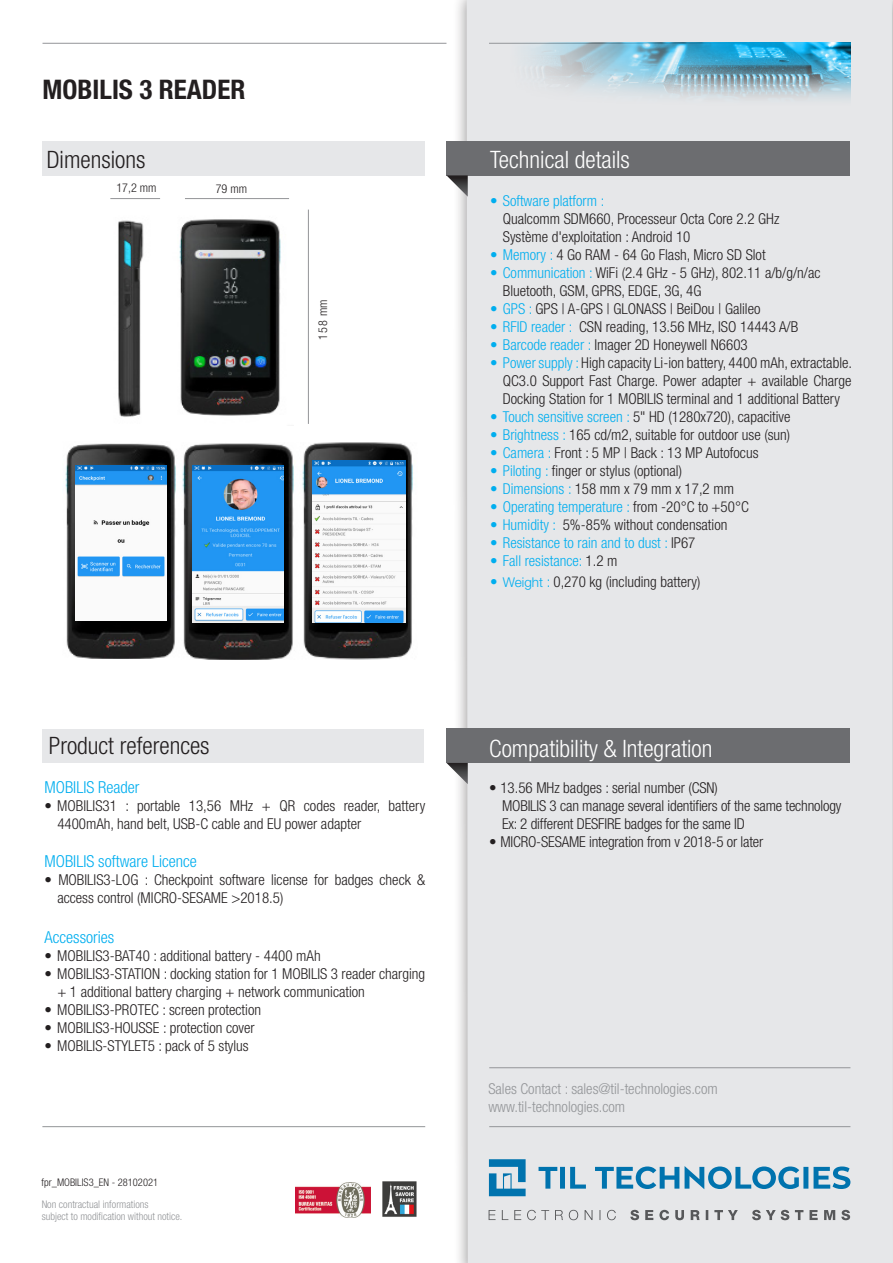
<style>
.page{position:relative;width:893px;height:1263px;background:#fff}
.page>*{position:absolute;margin:0;border:0;box-sizing:border-box;transform-origin:0 0}
.t1{font:700 condensed 27px "Helvetica Neue";color:#231f20}
.t2{font:300 condensed 24px "Helvetica Neue";color:#fff}
.t3{font:300 condensed 24px "Helvetica Neue";color:#231f20}
.t4{font:300 condensed 16.5px "Helvetica Neue";color:#00aeef}
.t5{font:300 condensed 15px/18px "Helvetica Neue";color:#231f20}
.t6{font:300 condensed 15px "Helvetica Neue";color:#00aeef}
.t7{font:300 condensed 15px "Helvetica Neue";color:#939598}
.t8{font:300 condensed 12.15px "Helvetica Neue";color:#231f20}
.t9{font:300 condensed 10.5px "Helvetica Neue";color:#939598}
.t10{font:300 condensed 10.5px "Helvetica Neue";color:#231f20}
.s1{color:#00aeef}
.s2{color:#231f20}
.s3{font-stretch:normal;font-size:13.5px;color:#00aeef}
</style>
<div class="page">
<div style="left:43px;top:141px;width:382px;height:34px;background:#e6e7e9"></div>
<div style="left:453px;top:0;width:440px;height:1263px;background:#231f20;opacity:.5"></div>
<div style="left:467px;top:0;width:426px;height:1263px;background:#e6e7e9"></div>
<hr style="left:43px;top:43px;width:403px;height:1px;background:#939598">
<hr style="left:489px;top:1067px;width:361px;height:1px;background:#939598">
<img style="left:489px;top:43px;width:361px;height:63px">
<hr style="left:42px;top:1126px;width:383px;height:1px;background:#939598">
<hr style="left:489px;top:1126px;width:361px;height:1px;background:#939598">
<div style="left:446px;top:141px;width:404px;height:34px;background:#6c6d70"></div>
<svg style="left:446px;top:175px;width:22px;height:22px"></svg>
<svg style="left:489px;top:1159px;width:361px;height:37px;background:#a2c5d7"></svg>
<svg style="left:489px;top:1210px;width:361px;height:10px;background:#bebfc1"></svg>
<img style="left:382px;top:1181px;width:35px;height:36px">
<img style="left:295px;top:1182px;width:76px;height:36px">
<div style="left:446px;top:729px;width:404px;height:34px;background:#6c6d70"></div>
<svg style="left:446px;top:763px;width:22px;height:21px"></svg>
<div style="left:42px;top:729px;width:382px;height:33px;background:#e6e7e9"></div>
<img style="left:118px;top:219px;width:163px;height:198px">
<hr style="left:185px;top:198px;width:104px;height:1px;background:#939598">
<hr style="left:308px;top:210px;width:1px;height:214px;background:#939598">
<hr style="left:110px;top:198px;width:50px;height:1px;background:#939598">
<img style="left:65px;top:442px;width:348px;height:217px">
<img style="left:76px;top:465px;width:91px;height:156px">
<img style="left:192px;top:465px;width:92px;height:157px">
<img style="left:312px;top:460px;width:93px;height:162px">
<p class="t1" style="left:43px;top:73px;width:204px">MOBILIS 3 READER</p>
<p class="t3" style="left:47px;top:146px;width:100px">Dimensions</p>
<p class="t8" style="left:116px;top:181px;width:41px">17,2 mm</p>
<p class="t8" style="left:216px;top:182px;width:33px">79 mm</p>
<p class="t8" style="left:316px;top:340px;width:42px;rotate:-90deg">158 mm</p>
<p class="t3" style="left:49px;top:731px;width:162px">Product references</p>
<p class="t4" style="left:45px;top:778px;width:96px">MOBILIS Reader</p>
<p class="t5" style="left:57px;top:797px;width:369px;text-indent:-13px">• MOBILIS31 : portable 13,56 MHz + QR codes reader, battery<br>4400mAh, hand belt, USB-C cable and EU power adapter</p>
<p class="t4" style="left:45px;top:852px;width:154px">MOBILIS software Licence</p>
<p class="t5" style="left:57px;top:870px;width:369px;text-indent:-13px">• MOBILIS3-LOG : Checkpoint software license for badges check &amp; access control (MICRO-SESAME &gt;2018.5)</p>
<p class="t4" style="left:45px;top:927px;width:71px">Accessories</p>
<p class="t5" style="left:45px;top:946px;width:278px">• MOBILIS3-BAT40 : additional battery - 4400 mAh</p>
<p class="t5" style="left:57px;top:964px;width:369px;text-indent:-13px">• MOBILIS3-STATION : docking station for 1 MOBILIS 3 reader charging + 1 additional battery charging + network communication</p>
<p class="t5" style="left:45px;top:1000px;width:218px">• MOBILIS3-PROTEC : screen protection</p>
<p class="t5" style="left:45px;top:1018px;width:212px">• MOBILIS3-HOUSSE : protection cover</p>
<p class="t5" style="left:45px;top:1036px;width:206px">• MOBILIS-STYLET5 : pack of 5 stylus</p>
<p class="t10" style="left:42px;top:1176px;width:118px">fpr_MOBILIS3_EN - 28102021</p>
<p class="t9" style="left:42px;top:1198px;width:108px">Non contractual informations</p>
<p class="t9" style="left:42px;top:1211px;width:142px">subject to modification without notice.</p>
<p class="t2" style="left:490px;top:146px;width:141px">Technical details</p>
<p class="t6" style="left:490px;top:192px;width:116px">• Software platform :</p>
<p class="t5" style="left:503px;top:209px;width:278px">Qualcomm SDM660, Processeur Octa Core 2.2 GHz</p>
<p class="t5" style="left:503px;top:227px;width:189px">Système d'exploitation : Android 10</p>
<p class="t5" style="left:490px;top:245px;width:277px"><span class="s1">• Memory :</span> 4 Go RAM - 64 Go Flash, Micro SD Slot</p>
<p class="t5" style="left:490px;top:263px;width:332px"><span class="s1">• Communication :</span> WiFi (2.4 GHz - 5 GHz), 802.11 a/b/g/n/ac</p>
<p class="t5" style="left:503px;top:281px;width:200px">Bluetooth, GSM, GPRS, EDGE, 3G, 4G</p>
<p class="t5" style="left:490px;top:299px;width:272px"><span class="s1">• GPS :</span> GPS | A-GPS | GLONASS | BeiDou | Galileo</p>
<p class="t5" style="left:490px;top:317px;width:310px"><span class="s1">• RFID reader :</span> CSN reading, 13.56 MHz, ISO 14443 A/B</p>
<p class="t5" style="left:490px;top:335px;width:259px"><span class="s1">• Barcode reader :</span> Imager 2D Honeywell N6603</p>
<p class="t5" style="left:503px;top:353px;width:351px;text-align:justify;text-indent:-13px"><span class="s1">• Power supply :</span> High capacity Li-ion battery, 4400 mAh, extractable.<br>QC3.0 Support Fast Charge. Power adapter + available Charge Docking Station for 1 MOBILIS terminal and 1 additional Battery</p>
<p class="t5" style="left:490px;top:407px;width:302px"><span class="s1">• Touch sensitive screen :</span> 5" HD (1280x720), capacitive</p>
<p class="t5" style="left:490px;top:425px;width:302px"><span class="s1">• Brightness :</span> 165 cd/m2, suitable for outdoor use (sun)</p>
<p class="t5" style="left:490px;top:443px;width:270px"><span class="s1">• Camera :</span> Front : 5 MP | Back : 13 MP Autofocus</p>
<p class="t5" style="left:490px;top:461px;width:193px"><span class="s1">• Piloting :</span> finger or stylus (optional)</p>
<p class="t5" style="left:490px;top:479px;width:245px"><span class="s1">• Dimensions :</span> 158 mm x 79 mm x 17,2 mm</p>
<p class="t6" style="left:490px;top:498px;width:260px">• Operating temperature : <span class="s2">from -20°C to +50°C</span></p>
<p class="t5" style="left:490px;top:515px;width:239px"><span class="s1">• Humidity :</span> 5%-85% without condensation</p>
<p class="t6" style="left:490px;top:534px;width:207px">• Resistance to rain and to dust : <span class="s2">IP67</span></p>
<p class="t6" style="left:490px;top:552px;width:129px">• Fall resistance: <span class="s2">1.2 m</span></p>
<p class="t5" style="left:490px;top:572px;width:212px"><span class="s1">•</span> <span class="s3">Weight</span> <span class="s1">:</span> 0,270 kg (including battery)</p>
<p class="t2" style="left:489px;top:734px;width:225px">Compatibility &amp; Integration</p>
<p class="t5" style="left:489px;top:778px;width:230px">• 13.56 MHz badges : serial number (CSN)</p>
<p class="t5" style="left:502px;top:796px;width:341px">MOBILIS 3 can manage several identifiers of the same technology</p>
<p class="t5" style="left:502px;top:814px;width:244px">Ex: 2 different DESFIRE badges for the same ID</p>
<p class="t5" style="left:489px;top:832px;width:276px">• MICRO-SESAME integration from v 2018-5 or later</p>
<p class="t7" style="left:488px;top:1080px;width:231px">Sales Contact : sales@til-technologies.com</p>
<p class="t7" style="left:488px;top:1098px;width:138px">www.til-technologies.com</p>
</div>
